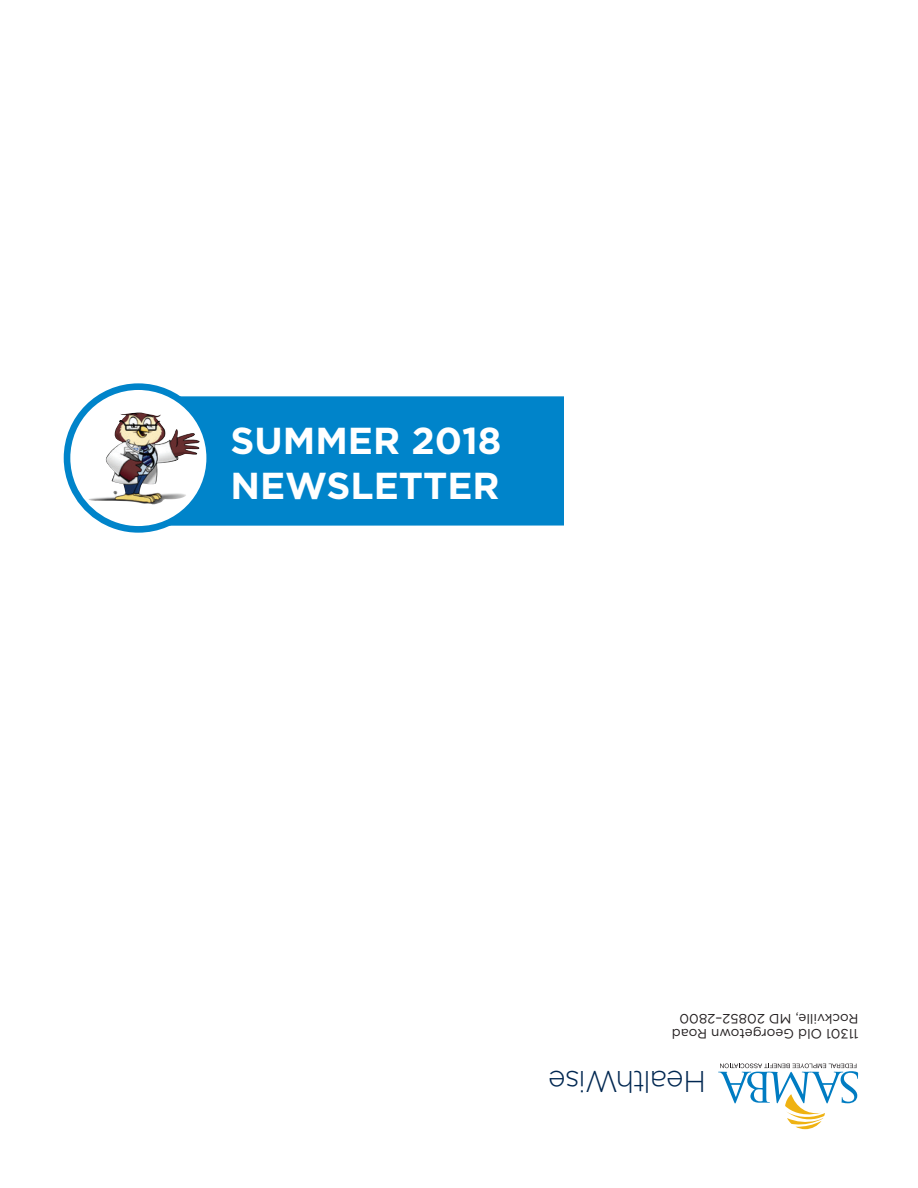
<style>
.page{position:relative;width:918px;height:1188px;background:#fff}
.page>*{position:absolute;margin:0;border:0;box-sizing:border-box;transform-origin:0 0}
.G-Subhead-color{font:700 37.5px/45px "Gotham";color:#fff}
.t1{font:300 30px "Gotham";letter-spacing:-.035em;color:#002751}
.t2{font:13.5px/15px "Gotham";color:#231f20}
</style>
<div class="page">
<div style="left:216px;top:396px;width:348px;height:130px;background:#0084ca"></div>
<svg style="left:718px;top:1064px;width:140px;height:65px"></svg>
<svg style="left:63px;top:383px;width:153px;height:150px"></svg>
<img style="left:89px;top:413px;width:111px;height:91px">
<p class="G-Subhead-color" style="left:231px;top:418px;width:272px">SUMMER 2018<br>NEWSLETTER</p>
<p class="t2" style="left:859px;top:1041px;width:188px;rotate:-180deg">11301 Old Georgetown Road<br>Rockville, MD 20852–2800</p>
<p class="t1" style="left:706px;top:1101px;width:159px;rotate:-180deg">HealthWise</p>
</div>
